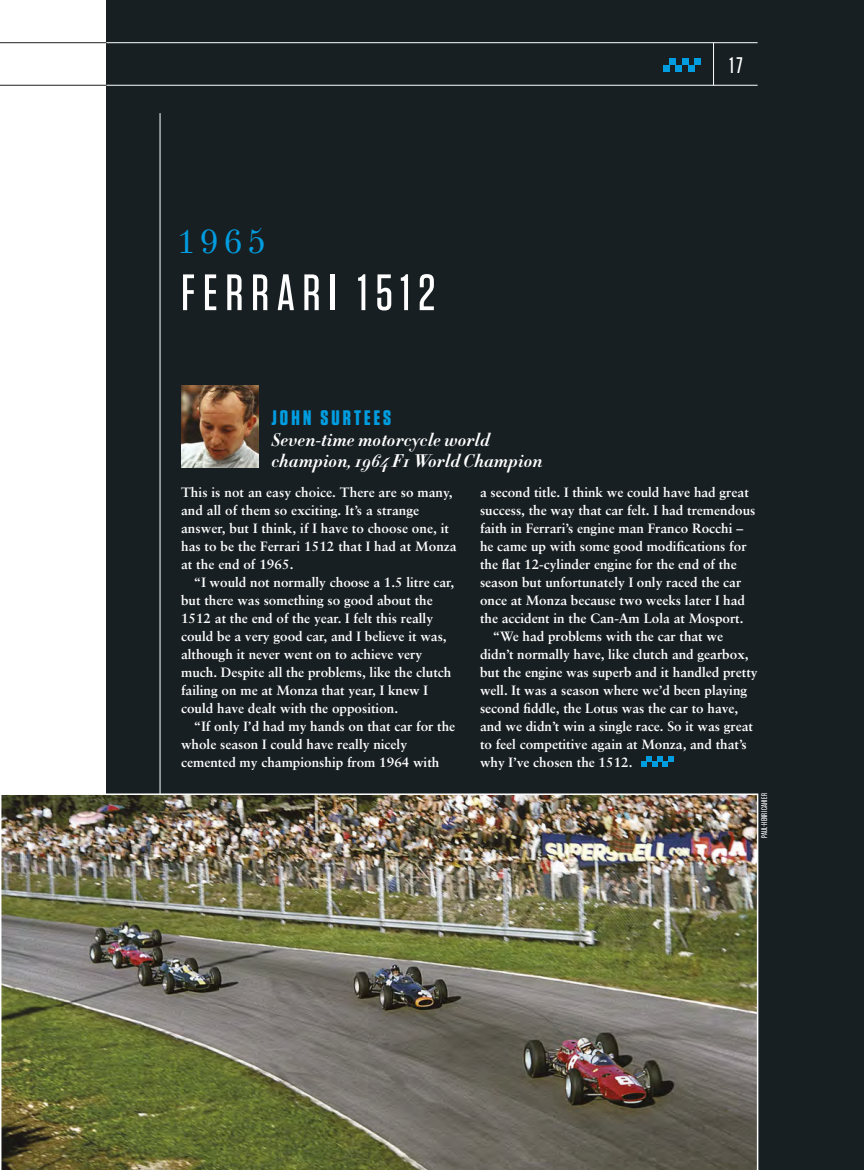
<style>
.page{position:relative;width:864px;height:1170px;background:#fff}
.page>*{position:absolute;margin:0;border:0;box-sizing:border-box;transform-origin:0 0}
.t1{font:500 51px "Tungsten";letter-spacing:.15em;color:#fff}
.t2{font:33px "Theano Didot";color:#009de0}
.t3{font:500 22.5px "Tungsten";color:#fff}
.t4{font:700 21px "Tungsten";letter-spacing:.15em;color:#009de0}
.t5{font:italic 700 18px/21px "HTF Didot B06";color:#fff}
.t6{font:700 13.5px/18px "Sabon LT";color:#fff}
.t7{font:500 8.25px "Tungsten";letter-spacing:.025em;color:#fff}
</style>
<div class="page">
<hr style="left:0;top:42px;width:106px;height:1px;background:#222221">
<hr style="left:0;top:85px;width:106px;height:1px;background:#222221">
<div style="left:106px;top:0;width:757px;height:1169px;background:#181f22"></div>
<hr style="left:713px;top:42px;width:1px;height:43px;background:#fff">
<hr style="left:106px;top:42px;width:651px;height:1px;background:#fff">
<hr style="left:106px;top:85px;width:651px;height:1px;background:#fff">
<img style="left:181px;top:385px;width:77px;height:82px">
<hr style="left:160px;top:113px;width:1px;height:723px;background:#fff">
<div style="left:662px;top:65px;width:7px;height:6px;background:#009de0"></div>
<svg style="left:675px;top:65px;width:6px;height:6px"></svg>
<svg style="left:688px;top:65px;width:6px;height:6px"></svg>
<div style="left:669px;top:58px;width:6px;height:7px;background:#009de0"></div>
<div style="left:681px;top:58px;width:7px;height:7px;background:#009de0"></div>
<div style="left:694px;top:58px;width:6px;height:7px;background:#009de0"></div>
<img style="left:1px;top:793px;width:757px;height:376px">
<svg style="left:641px;top:756px;width:31px;height:11px"></svg>
<h2 class="t2" style="left:177px;top:221px;width:91px">1965</h2>
<h1 class="t1" style="left:181px;top:266px;width:256px">FERRARI 1512</h1>
<h3 class="t4" style="left:271px;top:406px;width:121px">JOHN SURTEES</h3>
<h3 class="t5" style="left:271px;top:428px;width:272px">Seven-time motorcycle world champion, 1964 F1 World Champion</h3>
<h3 class="t3" style="left:729px;top:54px;width:15px">17</h3>
<p class="t6" style="left:181px;top:483px;width:277px">This is not an easy choice. There are so many, and all of them so exciting. It’s a strange answer, but I think, if I have to choose one, it has to be the Ferrari 1512 that I had at Monza at the end of 1965.</p>
<p class="t6" style="left:181px;top:573px;width:274px;text-indent:13px">“I would not normally choose a 1.5 litre car, but there was something so good about the 1512 at the end of the year. I felt this really could be a very good car, and I believe it was, although it never went on to achieve very much. Despite all the problems, like the clutch failing on me at Monza that year, I knew I could have dealt with the opposition.</p>
<p class="t6" style="left:181px;top:717px;width:275px;text-indent:13px">“If only I’d had my hands on that car for the whole season I could have really nicely cemented my championship from 1964 with</p>
<p class="t6" style="left:479px;top:483px;width:270px">a second title. I think we could have had great</p>
<p class="t6" style="left:479px;top:501px;width:277px">success, the way that car felt. I had tremendous</p>
<p class="t6" style="left:479px;top:519px;width:264px">faith in Ferrari’s engine man Franco Rocchi –</p>
<p class="t6" style="left:479px;top:537px;width:268px">he came up with some good modifications for</p>
<p class="t6" style="left:479px;top:555px;width:258px">the flat 12-cylinder engine for the end of the</p>
<p class="t6" style="left:479px;top:573px;width:263px">season but unfortunately I only raced the car</p>
<p class="t6" style="left:479px;top:591px;width:266px">once at Monza because two weeks later I had</p>
<p class="t6" style="left:479px;top:609px;width:265px">the accident in the Can-Am Lola at Mosport.</p>
<p class="t6" style="left:492px;top:627px;width:232px">“We had problems with the car that we</p>
<p class="t6" style="left:479px;top:645px;width:270px">didn’t normally have, like clutch and gearbox,</p>
<p class="t6" style="left:479px;top:663px;width:279px">but the engine was superb and it handled pretty</p>
<p class="t6" style="left:479px;top:681px;width:269px">well. It was a season where we’d been playing</p>
<p class="t6" style="left:479px;top:699px;width:260px">second fiddle, the Lotus was the car to have,</p>
<p class="t6" style="left:479px;top:717px;width:274px">and we didn’t win a single race. So it was great</p>
<p class="t6" style="left:479px;top:735px;width:268px">to feel competitive again at Monza, and that’s</p>
<p class="t6" style="left:479px;top:753px;width:154px">why I’ve chosen the 1512.</p>
<p class="t7" style="left:759px;top:837px;width:46px;rotate:-90deg">PAUL-HENRI CAHIER</p>
</div>
